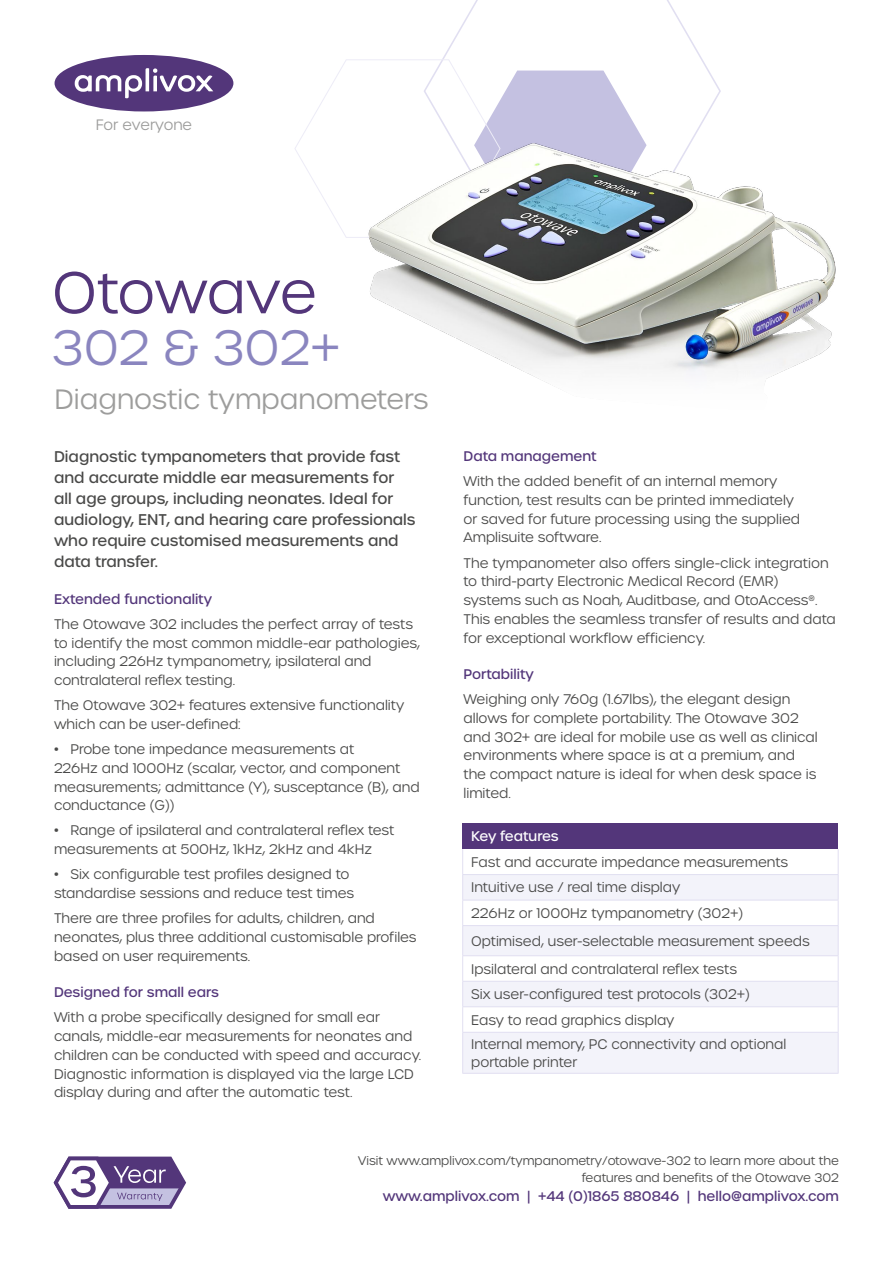
<style>
.page{position:relative;width:893px;height:1263px;background:#fff}
.page>*{position:absolute;margin:0;border:0;box-sizing:border-box;transform-origin:0 0}
.t1{font:300 57px "Urbane";letter-spacing:-.015em;color:#53367a}
.t2{font:300 48px "Urbane";color:#8a85bf}
.t3{font:300 27px "Urbane";color:#9d9d9c}
.t4{font:500 15px/21px "Urbane";color:#4a4a49}
.t5{font:300 14.55px "Urbane";color:#9d9d9c}
.t6{font:300 13.5px/18.8px "Urbane";color:#4a4a49}
.t7{font:500 13.5px "Urbane";color:#53367a}
.t8{font:500 13.5px "Urbane";letter-spacing:-.01em;color:#fff}
.t9{font:300 12px/16.5px "Urbane";color:#4a4a49;text-align:right}
</style>
<div class="page">
<svg style="left:442px;top:0;width:279px;height:135px"></svg>
<svg style="left:295px;top:59px;width:352px;height:179px"></svg>
<img style="left:357px;top:135px;width:479px;height:250px">
<div style="left:463px;top:823px;width:375px;height:26px;background:#53367a"></div>
<svg style="left:463px;top:875px;width:375px;height:198px;fill:#f3f3fa"></svg>
<hr style="left:462px;top:874px;width:376px;height:1px;background:#e1dff1">
<hr style="left:462px;top:900px;width:376px;height:1px;background:#e1dff1">
<hr style="left:462px;top:925px;width:376px;height:1px;background:#e1dff1">
<hr style="left:462px;top:955px;width:376px;height:1px;background:#e1dff1">
<hr style="left:462px;top:981px;width:376px;height:1px;background:#e1dff1">
<hr style="left:462px;top:1006px;width:376px;height:1px;background:#e1dff1">
<hr style="left:462px;top:1032px;width:376px;height:1px;background:#e1dff1">
<hr style="left:462px;top:1073px;width:376px;height:1px;background:#e1dff1">
<svg style="left:462px;top:849px;width:1px;height:183px"></svg>
<svg style="left:838px;top:849px;width:1px;height:183px"></svg>
<hr style="left:462px;top:1033px;width:1px;height:40px;background:#e1dff1">
<hr style="left:838px;top:1033px;width:1px;height:40px;background:#e1dff1">
<div style="left:55px;top:55px;width:178px;height:56px;background:#53367a;border-radius:50%"></div>
<svg style="left:75px;top:68px;width:138px;height:30px"></svg>
<svg style="left:53px;top:1156px;width:133px;height:53px"></svg>
<p class="t5" style="left:96px;top:116px;width:98px">For everyone</p>
<h1 class="t1" style="left:52px;top:256px;width:267px">Otowave</h1>
<h2 class="t2" style="left:52px;top:317px;width:290px">302 &amp; 302+</h2>
<h3 class="t3" style="left:54px;top:381px;width:376px">Diagnostic tympanometers</h3>
<p class="t4" style="left:54px;top:446px;width:363px">Diagnostic tympanometers that provide fast and accurate middle ear measurements for all age groups, including neonates. Ideal for audiology, ENT, and hearing care professionals who require customised measurements and data transfer.</p>
<p class="t7" style="left:54px;top:590px;width:160px">Extended functionality</p>
<p class="t6" style="left:54px;top:614px;width:367px">The Otowave 302 includes the perfect array of tests to identify the most common middle-ear pathologies, including 226Hz tympanometry, ipsilateral and contralateral reflex testing.</p>
<p class="t6" style="left:54px;top:696px;width:352px">The Otowave 302+ features extensive functionality which can be user-defined:</p>
<p class="t6" style="left:54px;top:740px;width:367px">• Probe tone impedance measurements at<br>226Hz and 1000Hz (scalar, vector, and component measurements; admittance (Y), susceptance (B), and conductance (G))</p>
<p class="t6" style="left:54px;top:821px;width:342px">• Range of ipsilateral and contralateral reflex test measurements at 500Hz, 1kHz, 2kHz and 4kHz</p>
<p class="t6" style="left:54px;top:865px;width:302px">• Six configurable test profiles designed to standardise sessions and reduce test times</p>
<p class="t6" style="left:54px;top:909px;width:364px">There are three profiles for adults, children, and neonates, plus three additional customisable profiles based on user requirements.</p>
<p class="t7" style="left:54px;top:983px;width:166px">Designed for small ears</p>
<p class="t6" style="left:54px;top:1008px;width:369px">With a probe specifically designed for small ear canals, middle-ear measurements for neonates and children can be conducted with speed and accuracy.<br>Diagnostic information is displayed via the large LCD display during and after the automatic test.</p>
<p class="t7" style="left:463px;top:447px;width:135px">Data management</p>
<p class="t6" style="left:463px;top:472px;width:338px">With the added benefit of an internal memory function, test results can be printed immediately or saved for future processing using the supplied Amplisuite software.</p>
<p class="t6" style="left:463px;top:553px;width:374px">The tympanometer also offers single-click integration to third-party Electronic Medical Record (EMR) systems such as Noah, Auditbase, and OtoAccess<sup>®</sup>.<br>This enables the seamless transfer of results and data for exceptional workflow efficiency.</p>
<p class="t7" style="left:463px;top:665px;width:72px">Portability</p>
<p class="t6" style="left:463px;top:690px;width:356px">Weighing only 760g (1.67lbs), the elegant design allows for complete portability. The Otowave 302 and 302+ are ideal for mobile use as well as clinical environments where space is at a premium, and the compact nature is ideal for when desk space is limited.</p>
<p class="t8" style="left:471px;top:828px;width:89px">Key features</p>
<p class="t6" style="left:471px;top:849px;width:318px;line-height:25.5px">Fast and accurate impedance measurements<br>Intuitive use / real time display<br>226Hz or 1000Hz tympanometry (302+)</p>
<p class="t6" style="left:471px;top:927px;width:340px;line-height:27.8px">Optimised, user-selectable measurement speeds<br>Ipsilateral and contralateral reflex tests</p>
<p class="t6" style="left:471px;top:981px;width:280px;line-height:25.5px">Six user-configured test protocols (302+)<br>Easy to read graphics display</p>
<p class="t6" style="left:471px;top:1034px;width:317px">Internal memory, PC connectivity and optional portable printer</p>
<p class="t9" style="left:358px;top:1153px;width:482px">Visit www.amplivox.com/tympanometry/otowave-302 to learn more about the features and benefits of the Otowave 302</p>
<p class="t7" style="left:383px;top:1187px;width:458px">www.amplivox.com | +44 (0)1865 880846 | hello@amplivox.com</p>
</div>
